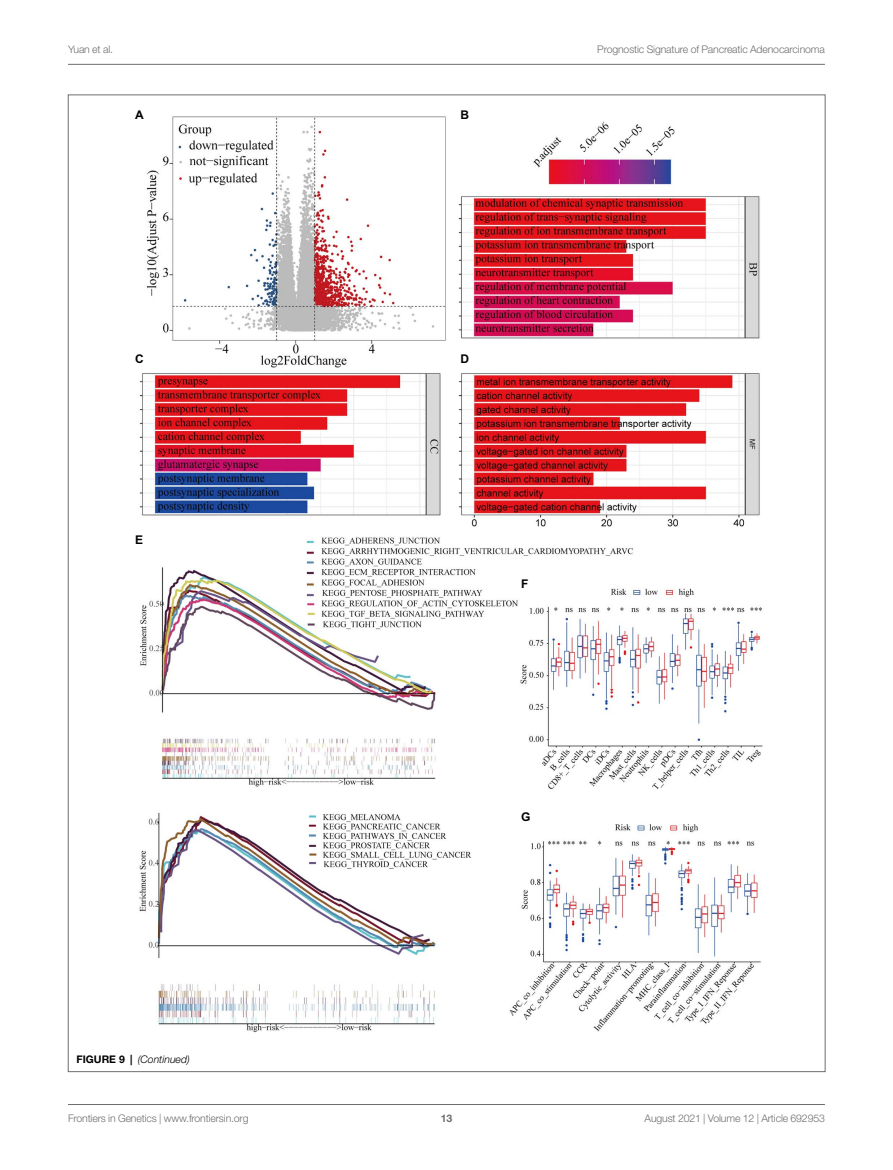
<style>
.page{position:relative;width:893px;height:1170px;background:#fff}
.page>*{position:absolute;margin:0;border:0;box-sizing:border-box;transform-origin:0 0}
.t1{font:700 12px "Arial";color:#000}
.t2{font:300 10.5px "Helvetica Neue LT Std";letter-spacing:-.015em;color:#6d6e71}
.FIG_LEG{font:italic 300 10.5px "Helvetica Neue LT Std";color:#000}
.t3{font:700 10.5px "Helvetica Neue LT Std";color:#6d6e71}
.s1{font-weight:700;font-style:normal}
</style>
<div class="page">
<hr style="left:68px;top:64px;width:757px;height:1px;background:#6d6e71">
<hr style="left:68px;top:1104px;width:757px;height:1px;background:#6d6e71">
<img style="left:139px;top:116px;width:624px;height:917px">
<p class="t2" style="left:68px;top:42px;width:47px">Yuan et al.</p>
<p class="t2" style="left:597px;top:42px;width:229px">Prognostic Signature of Pancreatic Adenocarcinoma</p>
<p class="t1" style="left:135px;top:106px;width:10px">A</p>
<p class="t1" style="left:460px;top:106px;width:10px">B</p>
<p class="t1" style="left:135px;top:350px;width:10px">C</p>
<p class="t1" style="left:135px;top:531px;width:10px">E</p>
<p class="FIG_LEG" style="left:77px;top:1052px;width:115px"><span class="s1">FIGURE 9 |</span> (Continued)</p>
<p class="t1" style="left:460px;top:350px;width:10px">D</p>
<p class="t1" style="left:521px;top:575px;width:9px">F</p>
<p class="t1" style="left:521px;top:807px;width:11px">G</p>
<p class="t2" style="left:68px;top:1111px;width:182px">Frontiers in Genetics | www.frontiersin.org</p>
<p class="t3" style="left:441px;top:1111px;width:13px">13</p>
<p class="t2" style="left:645px;top:1111px;width:182px">August 2021 | Volume 12 | Article 692953</p>
</div>
